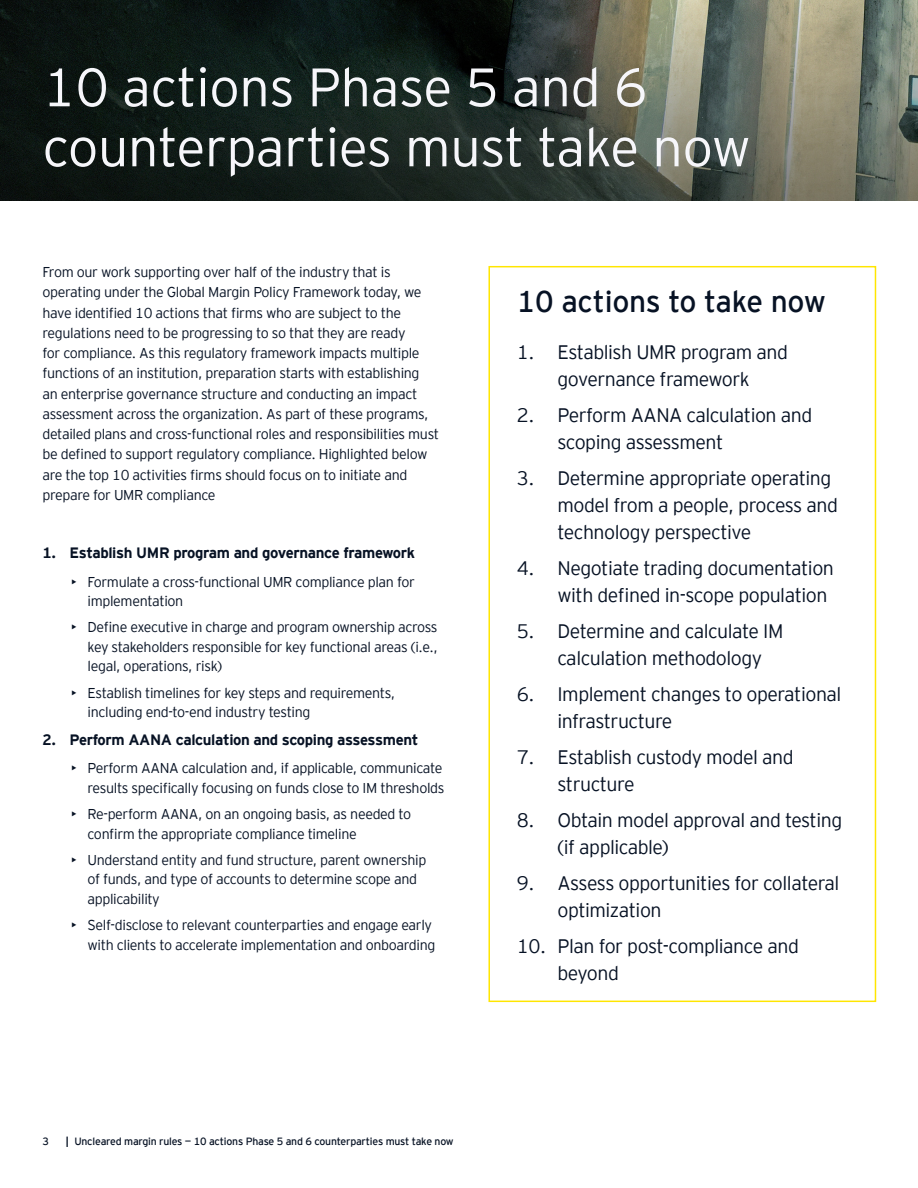
<style>
.page{position:relative;width:918px;height:1188px;background:#fff}
.page>*{position:absolute;margin:0;border:0;box-sizing:border-box;transform-origin:0 0}
.Headline_Off_White_D{font:300 54px/60px "EY Interstate";letter-spacing:-.01em;color:#f6f6fa}
.Headline_02_-_SML{font:30px "EY Interstate";letter-spacing:-.01em;color:#071224}
.t1{font:300 19.5px/27px "EY Interstate";letter-spacing:-.025em;color:#071224}
.t2{font:700 15px "EY Interstate";letter-spacing:-.025em;color:#071224}
.Body_copy{font:300 14.25px/20.2px "EY Interstate";letter-spacing:-.025em;color:#071224}
.t3{font:10.5px "EY Interstate";letter-spacing:-.02em;color:#071224}
.s1{font-weight:700}
</style>
<div class="page">
<img style="left:0;top:0;width:918px;height:201px">
<div style="left:488px;top:266px;width:388px;height:736px;border:2px solid #ffe600"></div>
<p class="Headline_Off_White_D" style="left:43px;top:54px;width:710px">10 actions Phase 5 and 6 counterparties must take now</p>
<p class="Body_copy" style="left:42px;top:261px;width:398px">From our work supporting over half of the industry that is operating under the Global Margin Policy Framework today, we have identified 10 actions that firms who are subject to the regulations need to be progressing to so that they are ready<br>for compliance. As this regulatory framework impacts multiple functions of an institution, preparation starts with establishing<br>an enterprise governance structure and conducting an impact assessment across the organization. As part of these programs, detailed plans and cross-functional roles and responsibilities must be defined to support regulatory compliance. Highlighted below are the top 10 activities firms should focus on to initiate and prepare for UMR compliance</p>
<p class="t2" style="left:43px;top:542px;width:374px">1. Establish UMR program and governance framework</p>
<p class="Body_copy" style="left:88px;top:571px;width:329px;line-height:19.5px;text-indent:-16px">• Formulate a cross-functional UMR compliance plan for implementation</p>
<p class="Body_copy" style="left:88px;top:617px;width:352px;line-height:19.5px;text-align:justify;text-indent:-16px">• Define executive in charge and program ownership across key stakeholders responsible for key functional areas (i.e., legal, operations, risk)</p>
<p class="Body_copy" style="left:88px;top:682px;width:309px;line-height:19.5px;text-indent:-16px">• Establish timelines for key steps and requirements, including end-to-end industry testing</p>
<p class="t2" style="left:43px;top:729px;width:377px">2. Perform AANA calculation and scoping assessment</p>
<p class="Body_copy" style="left:71px;top:758px;width:375px;line-height:19.5px;text-align:right">• Perform AANA calculation and, if applicable, communicate results specifically focusing on funds close to IM thresholds</p>
<p class="Body_copy" style="left:88px;top:804px;width:325px;line-height:19.5px;text-indent:-16px">• Re-perform AANA, on an ongoing basis, as needed to confirm the appropriate compliance timeline</p>
<p class="Body_copy" style="left:88px;top:849px;width:340px;line-height:19.5px;text-indent:-16px">• Understand entity and fund structure, parent ownership of funds, and type of accounts to determine scope and applicability</p>
<p class="Body_copy" style="left:71px;top:915px;width:366px;line-height:19.5px;text-align:right">• Self-disclose to relevant counterparties and engage early with clients to accelerate implementation and onboarding</p>
<p class="t3" style="left:43px;top:1133px;width:8px">3</p>
<p class="t3" style="left:66px;top:1133px;width:389px"><span class="s1">|</span> Uncleared margin rules — 10 actions Phase 5 and 6 counterparties must take now</p>
<p class="Headline_02_-_SML" style="left:517px;top:280px;width:311px">10 actions to take now</p>
<p class="t1" style="left:517px;top:338px;width:273px;text-align:center">1. Establish UMR program and governance framework</p>
<p class="t1" style="left:557px;top:401px;width:256px;text-indent:-40px">2. Perform AANA calculation and scoping assessment</p>
<p class="t1" style="left:557px;top:464px;width:282px;text-indent:-40px">3. Determine appropriate operating model from a people, process and technology perspective</p>
<p class="t1" style="left:557px;top:554px;width:278px;text-indent:-40px">4. Negotiate trading documentation with defined in-scope population</p>
<p class="t1" style="left:557px;top:617px;width:227px;text-indent:-40px">5. Determine and calculate IM calculation methodology</p>
<p class="t1" style="left:557px;top:680px;width:286px;text-indent:-40px">6. Implement changes to operational infrastructure</p>
<p class="t1" style="left:557px;top:743px;width:238px;text-indent:-40px">7. Establish custody model and structure</p>
<p class="t1" style="left:557px;top:806px;width:286px;text-indent:-40px">8. Obtain model approval and testing (if applicable)</p>
<p class="t1" style="left:557px;top:869px;width:283px;text-indent:-40px">9. Assess opportunities for collateral optimization</p>
<p class="t1" style="left:557px;top:932px;width:243px;text-indent:-40px">10. Plan for post-compliance and beyond</p>
</div>
